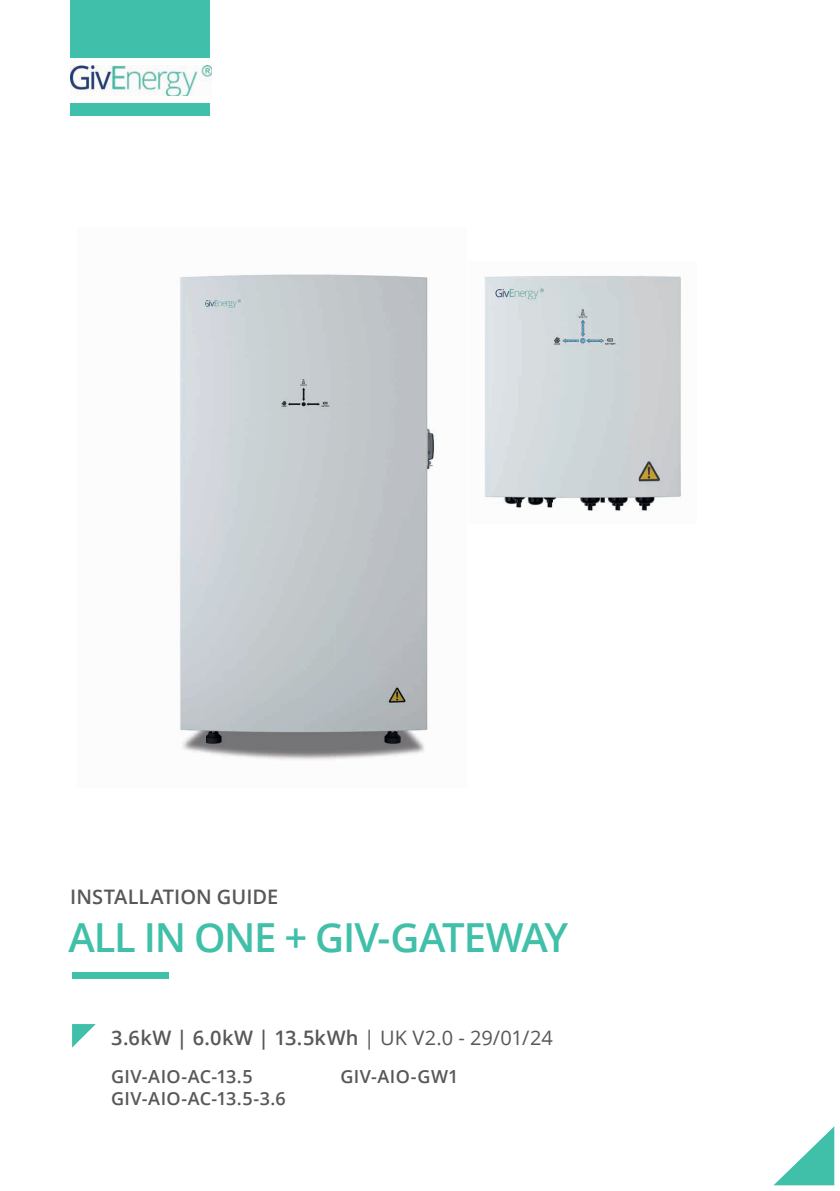
<style>
.page{position:relative;width:840px;height:1191px;background:#fff}
.page>*{position:absolute;margin:0;border:0;box-sizing:border-box;transform-origin:0 0}
.t1{font:600 40px "Open Sans";letter-spacing:-.035em;color:#40bfa9}
.t2{font:600 20px "Open Sans";letter-spacing:.005em;color:#57585a}
.t3{font:600 18px/22px "Open Sans";letter-spacing:.015em;color:#57585a}
.s1{font-weight:400}
</style>
<div class="page">
<div style="left:72px;top:972px;width:96px;height:6px;background:#40bfa9"></div>
<svg style="left:72px;top:1024px;width:24px;height:23px"></svg>
<svg style="left:774px;top:1127px;width:59px;height:58px"></svg>
<div style="left:70px;top:0;width:140px;height:58px;background:#40bfab"></div>
<div style="left:70px;top:103px;width:140px;height:12px;background:#40bfab"></div>
<img style="left:179px;top:274px;width:258px;height:486px">
<img style="left:484px;top:275px;width:197px;height:237px">
<img style="left:71px;top:65px;width:141px;height:31px">
<p class="t2" style="left:70px;top:883px;width:209px">INSTALLATION GUIDE</p>
<h1 class="t1" style="left:68px;top:909px;width:501px">ALL IN ONE + GIV-GATEWAY</h1>
<p class="t2" style="left:111px;top:1024px;width:443px">3.6kW | 6.0kW | 13.5kWh <span class="s1">| UK V2.0 - 29/01/24</span></p>
<p class="t3" style="left:111px;top:1065px;width:176px">GIV-AIO-AC-13.5<br>GIV-AIO-AC-13.5-3.6</p>
<p class="t3" style="left:340px;top:1065px;width:119px">GIV-AIO-GW1</p>
</div>
